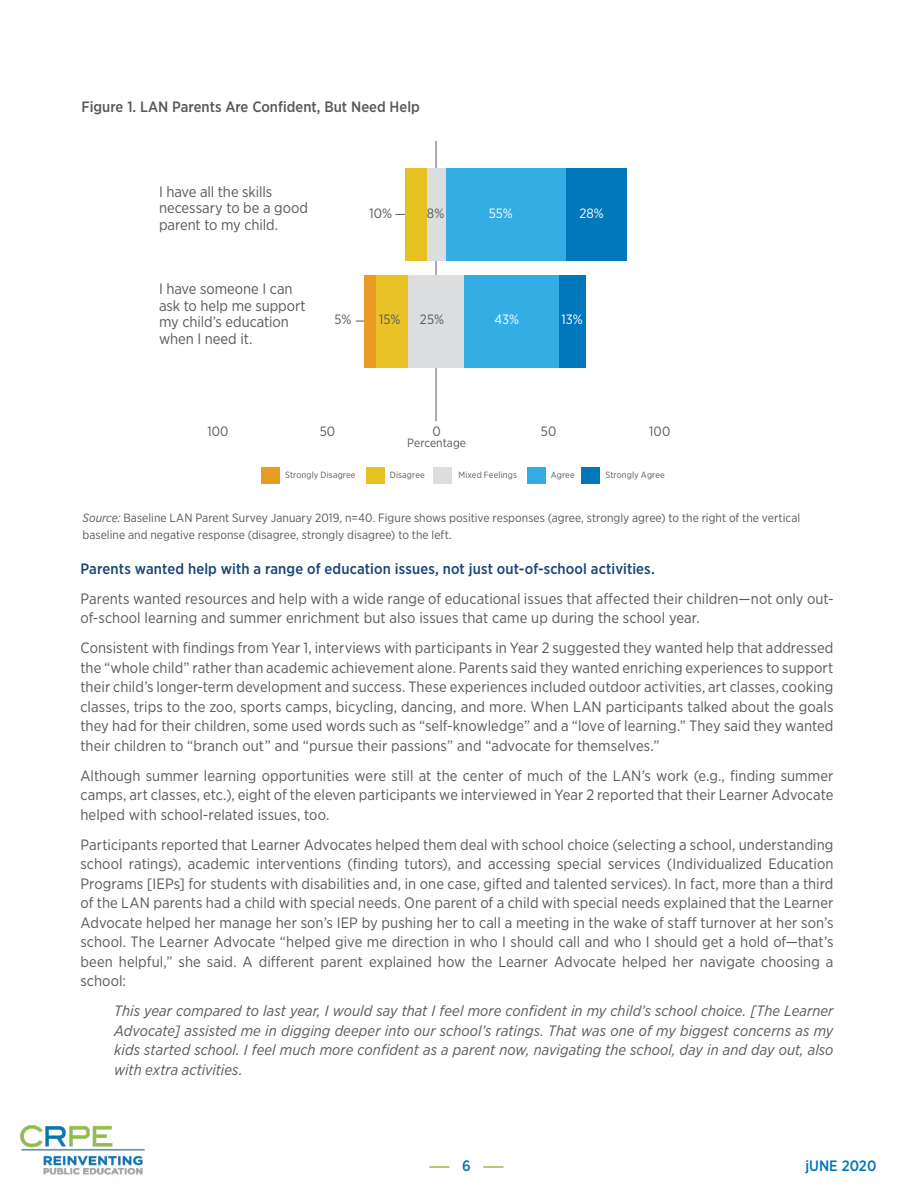
<style>
.page{position:relative;width:918px;height:1188px;background:#fff}
.page>*{position:absolute;margin:0;border:0;box-sizing:border-box;transform-origin:0 0}
.t1{font:15px/19.5px "Gotham Narrow";color:#58595b}
.t2{font:italic 15px/19.5px "Gotham Narrow";color:#58595b;text-align:justify}
.t3{font:500 15px "Gotham Narrow";letter-spacing:.01em;color:#1a4377}
.t4{font:500 15px "Gotham Narrow";color:#58595b}
.t5{font:500 15px "Gotham Narrow";color:#0076b3}
.t6{font:500 15px "Gotham Narrow";color:#0075b2}
.t7{font:13.5px "Gotham Narrow";letter-spacing:.01em;color:#58595b}
.t8{font:13.5px "Gotham Narrow";letter-spacing:-.005em;color:#fff}
.t9{font:12px/16.5px "Gotham Narrow";letter-spacing:.005em;color:#58595b}
.t10{font:9px "Gotham Narrow";letter-spacing:.015em;color:#58595b}
.s1{font-style:italic}
</style>
<div class="page">
<hr style="left:483px;top:1166px;width:21px;height:2px;background:#9aba4f">
<hr style="left:429px;top:1166px;width:21px;height:2px;background:#9aba4f">
<img style="left:20px;top:1125px;width:125px;height:50px">
<hr style="left:436px;top:141px;width:1px;height:280px;background:#58595b">
<div style="left:566px;top:169px;width:60px;height:92px;background:#0078bb"></div>
<div style="left:558px;top:275px;width:28px;height:92px;background:#0078bb"></div>
<div style="left:445px;top:169px;width:121px;height:92px;background:#33ade4"></div>
<div style="left:464px;top:275px;width:94px;height:92px;background:#33ade4"></div>
<div style="left:427px;top:169px;width:18px;height:92px;background:#dcddde"></div>
<div style="left:408px;top:275px;width:56px;height:92px;background:#dcddde"></div>
<div style="left:376px;top:275px;width:32px;height:92px;background:#e8c226"></div>
<div style="left:364px;top:275px;width:12px;height:92px;background:#e99c23"></div>
<div style="left:261px;top:467px;width:18px;height:17px;background:#e99c23"></div>
<div style="left:367px;top:467px;width:18px;height:17px;background:#e6c122"></div>
<div style="left:433px;top:467px;width:19px;height:17px;background:#dcddde"></div>
<div style="left:527px;top:467px;width:18px;height:17px;background:#33ace3"></div>
<div style="left:582px;top:467px;width:18px;height:17px;background:#0078bb"></div>
<div style="left:405px;top:169px;width:22px;height:92px;background:#e6c122"></div>
<p class="t4" style="left:82px;top:98px;width:340px">Figure 1. LAN Parents Are Confident, But Need Help</p>
<p class="t1" style="left:159px;top:183px;width:150px;line-height:16.5px">I have all the skills necessary to be a good parent to my child.</p>
<p class="t1" style="left:159px;top:281px;width:148px;line-height:16.5px">I have someone I can ask to help me support my child’s education when I need it.</p>
<p class="t7" style="left:370px;top:204px;width:24px">10%</p>
<p class="t7" style="left:427px;top:204px;width:19px">8%</p>
<p class="t8" style="left:489px;top:204px;width:26px">55%</p>
<p class="t8" style="left:579px;top:204px;width:26px">28%</p>
<p class="t7" style="left:335px;top:311px;width:18px">5%</p>
<p class="t7" style="left:379px;top:311px;width:23px">15%</p>
<p class="t7" style="left:420px;top:311px;width:26px">25%</p>
<p class="t8" style="left:494px;top:311px;width:26px">43%</p>
<p class="t8" style="left:561px;top:311px;width:23px">13%</p>
<p class="t7" style="left:207px;top:423px;width:23px">100</p>
<p class="t7" style="left:320px;top:423px;width:17px">50</p>
<p class="t7" style="left:432px;top:423px;width:10px">0</p>
<p class="t9" style="left:407px;top:434px;width:60px">Percentage</p>
<p class="t7" style="left:541px;top:423px;width:17px">50</p>
<p class="t7" style="left:649px;top:423px;width:23px">100</p>
<p class="t10" style="left:285px;top:469px;width:72px">Strongly Disagree</p>
<p class="t10" style="left:390px;top:469px;width:36px">Disagree</p>
<p class="t10" style="left:458px;top:469px;width:60px">Mixed Feelings</p>
<p class="t10" style="left:551px;top:469px;width:25px">Agree</p>
<p class="t10" style="left:605px;top:469px;width:61px">Strongly Agree</p>
<p class="t9" style="left:82px;top:509px;width:719px"><span class="s1">Source:</span> Baseline LAN Parent Survey January 2019, n=40. Figure shows positive responses (agree, strongly agree) to the right of the vertical baseline and negative response (disagree, strongly disagree) to the left.</p>
<p class="t3" style="left:80px;top:559px;width:576px">Parents wanted help with a range of education issues, not just out-of-school activities.</p>
<p class="t1" style="left:80px;top:588px;width:755px">Parents wanted resources and help with a wide range of educational issues that affected their children—not only out&shy;of-school learning and summer enrichment but also issues that came up during the school year.</p>
<p class="t1" style="left:80px;top:638px;width:755px;text-align:justify">Consistent with findings from Year 1, interviews with participants in Year 2 suggested they wanted help that addressed the “whole child” rather than academic achievement alone. Parents said they wanted enriching experiences to support their child’s longer-term development and success. These experiences included outdoor activities, art classes, cooking classes, trips to the zoo, sports camps, bicycling, dancing, and more. When LAN participants talked about the goals they had for their children, some used words such as “self-knowledge” and a “love of learning.” They said they wanted their children to “branch out” and “pursue their passions” and “advocate for themselves.”</p>
<p class="t1" style="left:80px;top:765px;width:755px;text-align:justify">Although summer learning opportunities were still at the center of much of the LAN’s work (e.g., finding summer camps, art classes, etc.), eight of the eleven participants we interviewed in Year 2 reported that their Learner Advocate helped with school-related issues, too.</p>
<p class="t1" style="left:80px;top:834px;width:755px;text-align:justify">Participants reported that Learner Advocates helped them deal with school choice (selecting a school, understanding school ratings), academic interventions (finding tutors), and accessing special services (Individualized Education Programs [IEPs] for students with disabilities and, in one case, gifted and talented services). In fact, more than a third of the LAN parents had a child with special needs. One parent of a child with special needs explained that the Learner Advocate helped her manage her son’s IEP by pushing her to call a meeting in the wake of staff turnover at her son’s school. The Learner Advocate “helped give me direction in who I should call and who I should get a hold of—that’s been helpful,” she said. A different parent explained how the Learner Advocate helped her navigate choosing a school:</p>
<p class="t2" style="left:114px;top:1001px;width:721px">This year compared to last year, I would say that I feel more confident in my child’s school choice. [The Learner Advocate] assisted me in digging deeper into our school’s ratings. That was one of my biggest concerns as my kids started school. I feel much more confident as a parent now, navigating the school, day in and day out, also with extra activities.</p>
<p class="t5" style="left:805px;top:1156px;width:72px">jUNE 2020</p>
<p class="t6" style="left:462px;top:1157px;width:10px">6</p>
<p class="t5" style="left:810px;top:1157px;width:31px">MAY</p>
</div>
